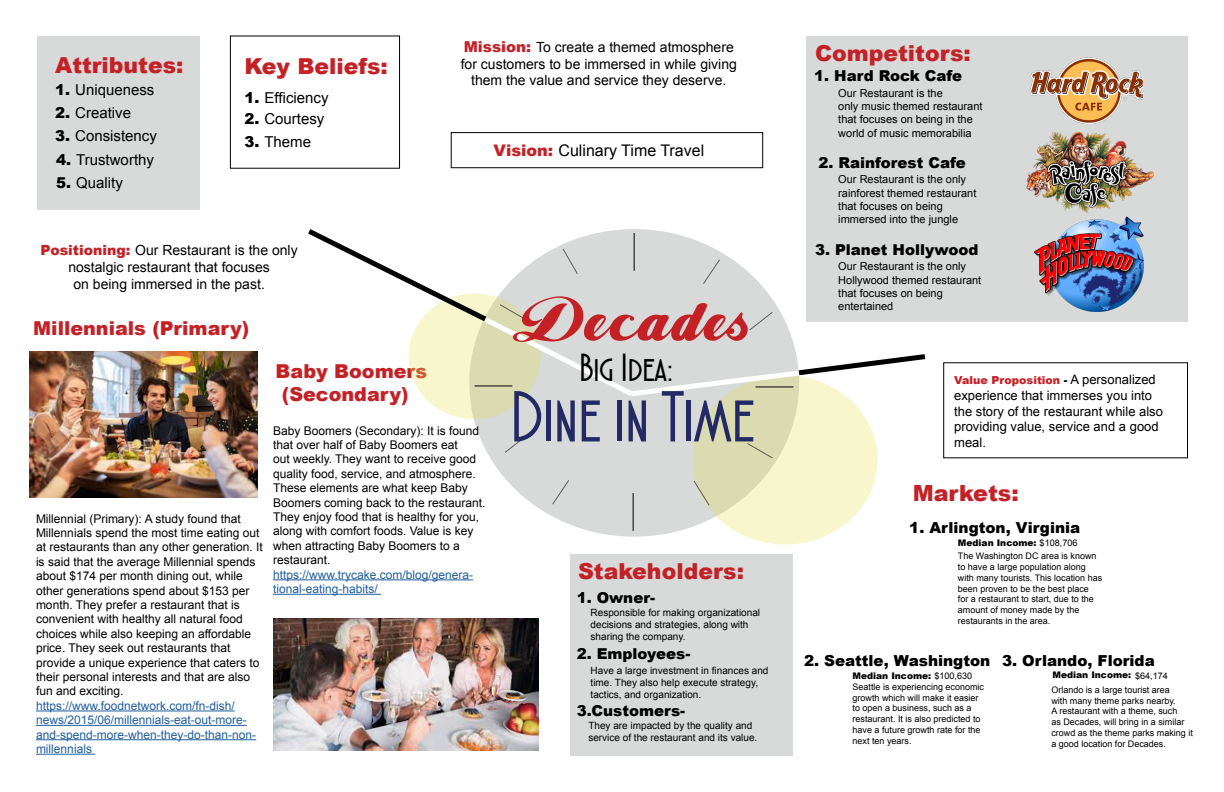
<style>
.page{position:relative;width:1224px;height:792px;background:#fff}
.page>*{position:absolute;margin:0;border:0;box-sizing:border-box;transform-origin:0 0}
.t1{font:72px "Atlantic Cruise";color:#232963}
.t2{font:56px "Alire";color:#c42127}
.t3{font:39px "Atlantic Cruise";color:#000}
.t4{font:900 22.2px "Arial";color:#c42127}
.t5{font:900 22px "Arial";color:#c42127}
.t6{font:900 19.2px/23px "Arial";color:#c42127}
.t7{font:16px "Arial";color:#000}
.t8{font:900 15.1px "Arial";color:#000}
.t9{font:15px "Arial";color:#000}
.t10{font:900 15px "Arial";color:#000}
.t11{font:14px/16.8px "Arial";color:#000;text-align:center}
.t12{font:14px/16.8px "Arial";color:#000101;text-align:center}
.t13{font:13px/15.6px "Arial";color:#000}
.t14{font:12px/14.4px "Arial";color:#000}
.t15{font:12px/14.4px "Arial";color:#215e9e}
.t16{font:11px/13.2px "Arial";color:#000}
.t17{font:900 11px "Arial";color:#c42127}
.t18{font:10px/12px "Arial";color:#000}
.t19{font:900 9.1px "Arial";color:#000}
.t20{font:9px/10.8px "Arial";color:#000}
.s1{font-weight:900}
.s2{font-weight:900;color:#c42127}
.s3{font-weight:900;font-size:15px;color:#c42127}
.s4{color:#000}
.s5{font-weight:400;font-size:13px;color:#000}
.s6{font-weight:400}
</style>
<div class="page">
<div style="left:469px;top:229px;width:330px;height:308px;background:#d8d9d9;border-radius:50%"></div>
<svg style="left:693px;top:375px;width:185px;height:170px;background:#edecc2"></svg>
<div style="left:37px;top:36px;width:163px;height:174px;background:#d8d9d9"></div>
<img style="left:30px;top:351px;width:228px;height:146px">
<div style="left:230px;top:36px;width:170px;height:133px;border:1px solid #000"></div>
<img style="left:274px;top:619px;width:265px;height:132px">
<hr style="left:36px;top:711px;width:199px;height:1px;background:#215e9e">
<hr style="left:36px;top:725px;width:211px;height:1px;background:#215e9e">
<hr style="left:36px;top:739px;width:220px;height:1px;background:#215e9e">
<hr style="left:36px;top:754px;width:59px;height:1px;background:#215e9e">
<hr style="left:273px;top:579px;width:200px;height:1px;background:#215e9e">
<hr style="left:273px;top:594px;width:108px;height:1px;background:#215e9e">
<div style="left:806px;top:36px;width:382px;height:285px;background:#d8d9d9"></div>
<img style="left:1035px;top:217px;width:108px;height:94px">
<svg style="left:409px;top:294px;width:131px;height:125px"></svg>
<hr style="left:633px;top:493px;width:1px;height:38px;background:#000">
<svg style="left:746px;top:442px;width:28px;height:17px"></svg>
<svg style="left:693px;top:480px;width:18px;height:27px"></svg>
<svg style="left:552px;top:480px;width:17px;height:25px"></svg>
<svg style="left:505px;top:434px;width:23px;height:19px"></svg>
<svg style="left:308px;top:229px;width:622px;height:171px"></svg>
<div style="left:570px;top:555px;width:222px;height:201px;background:#d8d9d9"></div>
<div style="left:451px;top:132px;width:312px;height:36px;border:1px solid #000"></div>
<img style="left:1029px;top:57px;width:114px;height:68px">
<img style="left:1026px;top:132px;width:127px;height:80px">
<h3 class="t5" style="left:55px;top:49px;width:130px">Attributes:</h3>
<p class="t9" style="left:55px;top:80px;width:101px"><span class="s1">1.</span> Uniqueness</p>
<p class="t9" style="left:55px;top:103px;width:77px"><span class="s1">2.</span> Creative</p>
<p class="t9" style="left:55px;top:125px;width:103px"><span class="s1">3.</span> Consistency</p>
<p class="t9" style="left:56px;top:173px;width:68px"><span class="s1">5.</span> Quality</p>
<p class="t9" style="left:56px;top:150px;width:99px"><span class="s1">4.</span> Trustworthy</p>
<h3 class="t5" style="left:244px;top:50px;width:145px">Key Beliefs:</h3>
<p class="t9" style="left:244px;top:88px;width:86px"><span class="s1">1.</span> Efficiency</p>
<p class="t9" style="left:244px;top:132px;width:68px"><span class="s1">3.</span> Theme</p>
<p class="t9" style="left:244px;top:109px;width:82px"><span class="s1">2.</span> Courtesy</p>
<p class="t12" style="left:41px;top:242px;width:259px"><span class="s2">Positioning:</span> Our Restaurant is the only nostalgic restaurant that focuses<br>on being immersed in the past.</p>
<p class="t11" style="left:461px;top:39px;width:278px"><span class="s3">Mission:</span> To create a themed atmosphere for customers to be immersed in while giving them the value and service they deserve.</p>
<h3 class="t7" style="left:493px;top:139px;width:212px"><span class="s2">Vision:</span> Culinary Time Travel</h3>
<h3 class="t6" style="left:33px;top:316px;width:218px">Millennials (Primary)</h3>
<p class="t14" style="left:36px;top:511px;width:228px">Millennial (Primary): A study found that Millennials spend the most time eating out at restaurants than any other generation. It is said that the average Millennial spends about $174 per month dining out, while other generations spend about $153 per month. They prefer a restaurant that is convenient with healthy all natural food choices while also keeping an affordable price. They seek out restaurants that provide a unique experience that caters to their personal interests and that are also fun and exciting.</p>
<p class="t15" style="left:36px;top:698px;width:222px">https://www.foodnetwork.com/fn-dish/ news/2015/06/millennials-eat-out-more&shy;and-spend-more-when-they-do-than-non&shy;millennials</p>
<h3 class="t6" style="left:282px;top:359px;width:147px;text-indent:-6px">Baby Boomers (Secondary)</h3>
<p class="t14" style="left:273px;top:423px;width:214px">Baby Boomers (Secondary): It is found that over half of Baby Boomers eat<br>out weekly. They want to receive good quality food, service, and atmosphere.<br>These elements are what keep Baby Boomers coming back to the restaurant.<br>They enjoy food that is healthy for you, along with comfort foods. Value is key when attracting Baby Boomers to a restaurant.</p>
<p class="t15" style="left:273px;top:567px;width:202px">https://www.trycake.com/blog/genera&shy;tional-eating-habits/</p>
<h2 class="t2" style="left:513px;top:279px;width:238px">Decades</h2>
<h3 class="t3" style="left:579px;top:348px;width:95px">Big Idea:</h3>
<h1 class="t1" style="left:510px;top:380px;width:246px">Dine in Time</h1>
<h3 class="t5" style="left:578px;top:555px;width:168px">Stakeholders:</h3>
<p class="t10" style="left:577px;top:587px;width:80px">1. Owner-</p>
<p class="t18" style="left:591px;top:607px;width:171px">Responsible for making organizational decisions and strategies, along with sharing the company.</p>
<p class="t18" style="left:591px;top:665px;width:179px">Have a large investment in finances and time. They also help execute strategy, tactics, and organization.</p>
<p class="t18" style="left:588px;top:720px;width:170px">They are impacted by the quality and service of the restaurant and its value.</p>
<p class="t10" style="left:577px;top:642px;width:115px">2. Employees-</p>
<p class="t10" style="left:577px;top:700px;width:110px">3.Customers-</p>
<h3 class="t5" style="left:815px;top:37px;width:157px">Competitors:</h3>
<p class="t10" style="left:814px;top:65px;width:149px">1. Hard Rock Cafe</p>
<p class="t16" style="left:838px;top:87px;width:146px">Our Restaurant is the<br>only music themed restaurant that focuses on being in the world of music memorabilia</p>
<p class="t16" style="left:838px;top:173px;width:140px">Our Restaurant is the only rainforest themed restaurant that focuses on being immersed into the jungle</p>
<p class="t16" style="left:838px;top:260px;width:145px">Our Restaurant is the only<br>Hollywood themed restaurant that focuses on being entertained</p>
<p class="t10" style="left:818px;top:152px;width:149px">2. Rainforest Cafe</p>
<p class="t10" style="left:815px;top:239px;width:165px">3. Planet Hollywood</p>
<p class="t17" style="left:954px;top:372px;width:203px">Value Proposition <span class="s4">-</span> <span class="s5">A personalized</span></p>
<p class="t13" style="left:954px;top:388px;width:210px">experience that immerses you into the story of the restaurant while also providing value, service and a good meal.</p>
<h3 class="t4" style="left:913px;top:476px;width:108px">Markets:</h3>
<p class="t8" style="left:909px;top:517px;width:173px">1. Arlington, Virginia</p>
<p class="t19" style="left:958px;top:536px;width:121px">Median Income: <span class="s6">$108,706</span></p>
<p class="t20" style="left:958px;top:551px;width:146px">The Washington DC area is known to have a large population along with many tourists. This location has been proven to be the best place<br>for a restaurant to start, due to the amount of money made by the restaurants in the area.</p>
<p class="t8" style="left:804px;top:650px;width:188px">2. Seattle, Washington</p>
<p class="t19" style="left:852px;top:669px;width:121px">Median Income: <span class="s6">$100,630</span></p>
<p class="t20" style="left:853px;top:681px;width:133px">Seattle is experiencing economic growth which will make it easier to open a business, such as a restaurant. It is also predicted to have a future growth rate for the next ten years.</p>
<p class="t8" style="left:1002px;top:650px;width:154px">3. Orlando, Florida</p>
<p class="t19" style="left:1053px;top:668px;width:117px">Median Income: <span class="s6">$64,174</span></p>
<p class="t20" style="left:1051px;top:684px;width:143px">Orlando is a large tourist area<br>with many theme parks nearby.<br>A restaurant with a theme, such<br>as Decades, will bring in a similar crowd as the theme parks making it a good location for Decades.</p>
</div>
